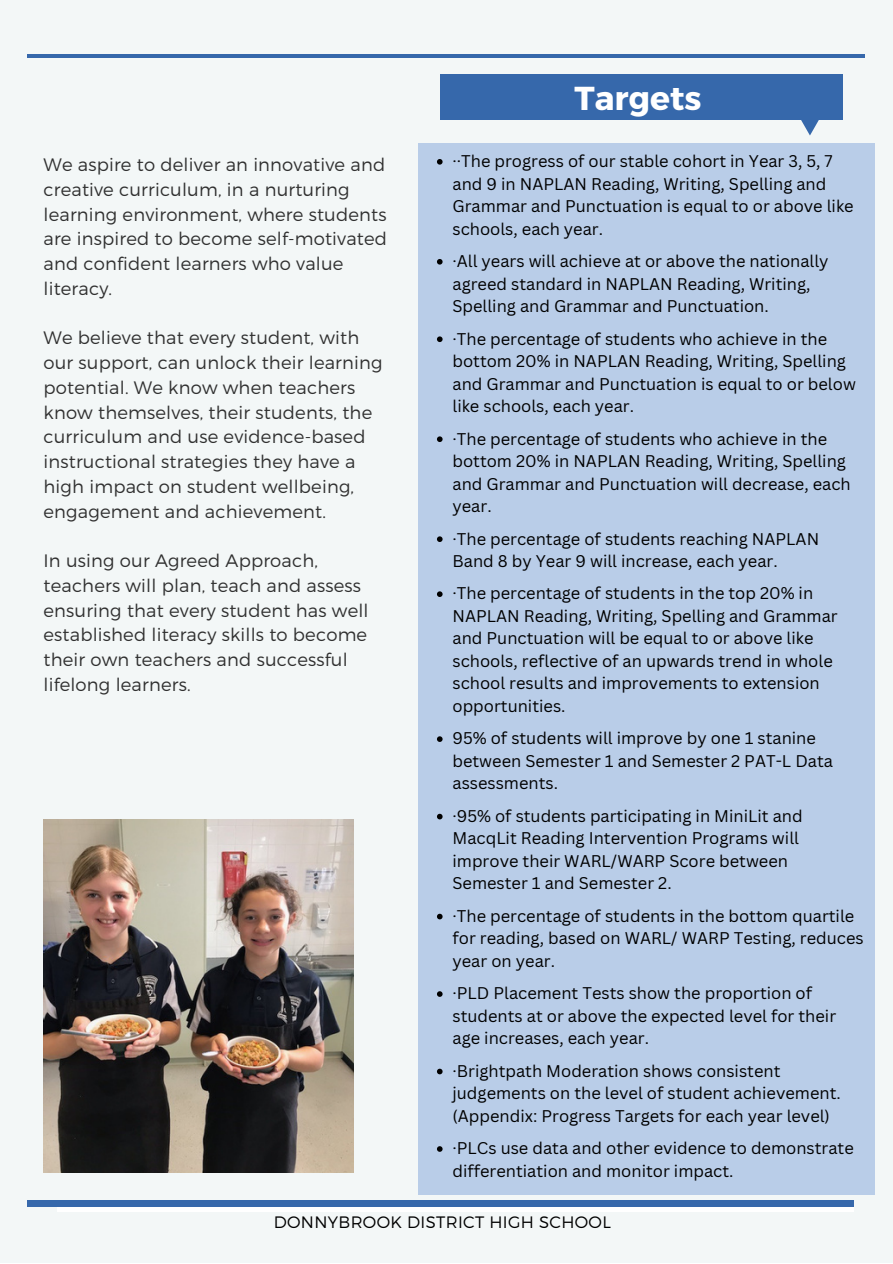
<style>
.page{position:relative;width:893px;height:1264px;background:#fff}
.page>*{position:absolute;margin:0;border:0;box-sizing:border-box;transform-origin:0 0}
.t1{font:700 33.15px "Montserrat";color:#fff}
.t2{font:300 18px/24.8px "Montserrat";letter-spacing:.01em;color:#303030}
.t3{font:16.5px/22.5px "Canva Sans";color:#000}
.t4{font:300 16.5px "Montserrat";letter-spacing:.02em;color:#000}
</style>
<div class="page">
<div style="left:0;top:0;width:892px;height:1262px;background:#f3f7f7"></div>
<div style="left:57px;top:1206px;width:797px;height:5px;background:#fff"></div>
<hr style="left:27px;top:54px;width:837px;height:4px;background:#3668ab">
<div style="left:27px;top:1200px;width:826px;height:7px;background:#3668ab"></div>
<div style="left:440px;top:74px;width:403px;height:46px;background:#3668ab"></div>
<div style="left:417px;top:144px;width:457px;height:1050px;background:#b9cde8"></div>
<img style="left:44px;top:819px;width:310px;height:353px">
<svg style="left:801px;top:120px;width:18px;height:15px"></svg>
<svg style="left:437px;top:159px;width:5px;height:6px"></svg>
<svg style="left:437px;top:259px;width:5px;height:5px"></svg>
<svg style="left:437px;top:336px;width:5px;height:6px"></svg>
<svg style="left:437px;top:436px;width:5px;height:6px"></svg>
<svg style="left:437px;top:536px;width:5px;height:6px"></svg>
<svg style="left:437px;top:591px;width:5px;height:6px"></svg>
<svg style="left:437px;top:736px;width:5px;height:6px"></svg>
<svg style="left:437px;top:813px;width:5px;height:6px"></svg>
<svg style="left:437px;top:913px;width:5px;height:6px"></svg>
<svg style="left:437px;top:991px;width:5px;height:5px"></svg>
<svg style="left:437px;top:1068px;width:5px;height:6px"></svg>
<svg style="left:437px;top:1146px;width:5px;height:5px"></svg>
<p class="t2" style="left:44px;top:151px;width:345px">We aspire to deliver an innovative and creative curriculum, in a nurturing learning environment, where students are inspired to become self-motivated and confident learners who value literacy.</p>
<p class="t2" style="left:44px;top:325px;width:340px">We believe that every student, with our support, can unlock their learning potential. We know when teachers know themselves, their students, the curriculum and use evidence-based instructional strategies they have a high impact on student wellbeing, engagement and achievement.</p>
<p class="t2" style="left:44px;top:547px;width:326px">In using our Agreed Approach, teachers will plan, teach and assess ensuring that every student has well established literacy skills to become their own teachers and successful lifelong learners.</p>
<p class="t1" style="left:574px;top:77px;width:128px">Targets</p>
<p class="t3" style="left:452px;top:149px;width:402px">··The progress of our stable cohort in Year 3, 5, 7 and 9 in NAPLAN Reading, Writing, Spelling and Grammar and Punctuation is equal to or above like schools, each year.</p>
<p class="t3" style="left:452px;top:249px;width:377px">·All years will achieve at or above the nationally agreed standard in NAPLAN Reading, Writing,<br>Spelling and Grammar and Punctuation.</p>
<p class="t3" style="left:452px;top:327px;width:405px">·The percentage of students who achieve in the bottom 20% in NAPLAN Reading, Writing, Spelling and Grammar and Punctuation is equal to or below like schools, each year.</p>
<p class="t3" style="left:452px;top:427px;width:400px">·The percentage of students who achieve in the bottom 20% in NAPLAN Reading, Writing, Spelling and Grammar and Punctuation will decrease, each year.</p>
<p class="t3" style="left:452px;top:527px;width:368px">·The percentage of students reaching NAPLAN<br>Band 8 by Year 9 will increase, each year.</p>
<p class="t3" style="left:452px;top:582px;width:387px">·The percentage of students in the top 20% in NAPLAN Reading, Writing, Spelling and Grammar and Punctuation will be equal to or above like schools, reflective of an upwards trend in whole school results and improvements to extension opportunities.</p>
<p class="t3" style="left:452px;top:726px;width:382px">95% of students will improve by one 1 stanine between Semester 1 and Semester 2 PAT-L Data assessments.</p>
<p class="t3" style="left:452px;top:804px;width:352px">·95% of students participating in MiniLit and MacqLit Reading Intervention Programs will improve their WARL/WARP Score between Semester 1 and Semester 2.</p>
<p class="t3" style="left:452px;top:904px;width:413px">·The percentage of students in the bottom quartile for reading, based on WARL/ WARP Testing, reduces year on year.</p>
<p class="t3" style="left:452px;top:981px;width:385px">·PLD Placement Tests show the proportion of students at or above the expected level for their age increases, each year.</p>
<p class="t3" style="left:452px;top:1059px;width:390px">·Brightpath Moderation shows consistent judgements on the level of student achievement. (Appendix: Progress Targets for each year level)</p>
<p class="t3" style="left:452px;top:1136px;width:403px">·PLCs use data and other evidence to demonstrate differentiation and monitor impact.</p>
<p class="t4" style="left:274px;top:1211px;width:338px">DONNYBROOK DISTRICT HIGH SCHOOL</p>
</div>
